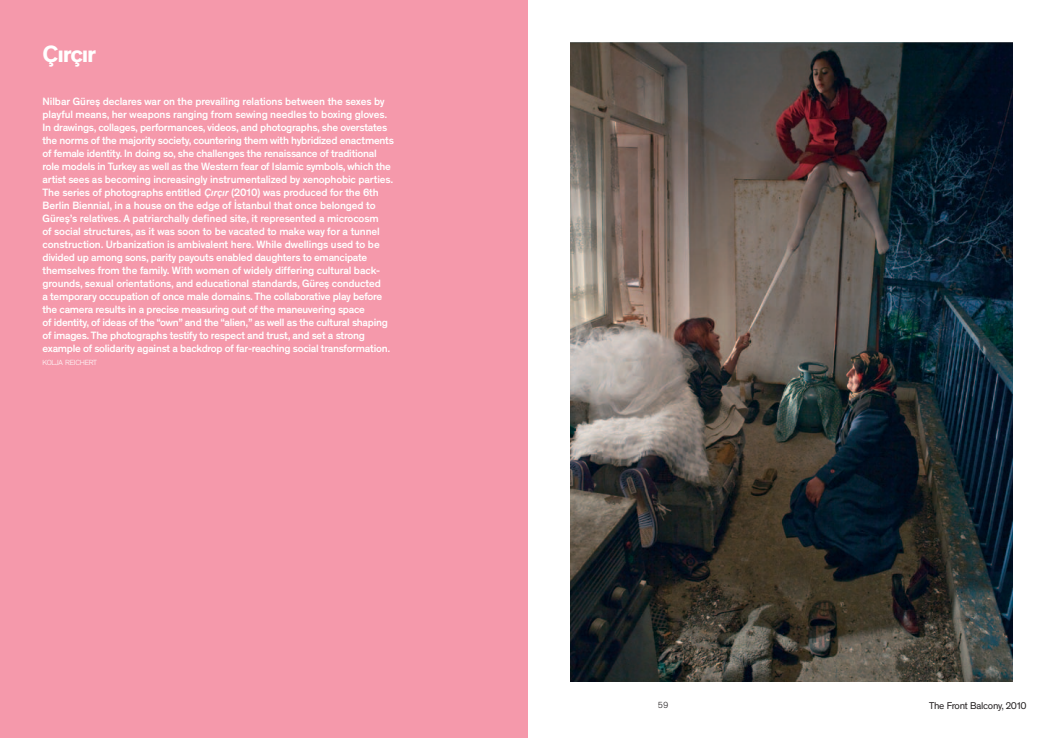
<style>
.page{position:relative;width:1055px;height:738px;background:#fff}
.page>*{position:absolute;margin:0;border:0;box-sizing:border-box;transform-origin:0 0}
.t1{font:700 24px "Theinhardt";letter-spacing:-.05em;color:#fff}
.t2{font:500 10.8px/13px "Theinhardt";letter-spacing:-.015em;color:#fff}
.t3{font:10px "Theinhardt";letter-spacing:-.025em;color:#231f20}
.t4{font:300 9px "Theinhardt";color:#231f20}
.t5{font:300 7.6px "Theinhardt";letter-spacing:-.035em;color:#fff}
.s1{font-style:italic}
</style>
<div class="page">
<div style="left:0;top:0;width:527px;height:737px;background:#f599ab"></div>
<img style="left:570px;top:43px;width:442px;height:637px">
<h1 class="t1" style="left:43px;top:39px;width:55px">Çırçır</h1>
<p class="t2" style="left:43px;top:95px;width:353px">Nilbar Güreş declares war on the prevailing relations between the sexes by playful means, her weapons ranging from sewing needles to boxing gloves.<br>In drawings, collages, performances, videos, and photographs, she overstates the norms of the majority society, countering them with hybridized enactments of female identity. In doing so, she challenges the renaissance of traditional role models in Turkey as well as the Western fear of Islamic symbols, which the artist sees as becoming increasingly instrumentalized by xenophobic parties.<br>The series of photographs entitled <span class="s1">Çırçır</span> (2010) was produced for the 6th Berlin Biennial, in a house on the edge of İstanbul that once belonged to Güreş’s relatives. A patriarchally defined site, it represented a microcosm<br>of social structures, as it was soon to be vacated to make way for a tunnel construction. Urbanization is ambivalent here. While dwellings used to be divided up among sons, parity payouts enabled daughters to emancipate themselves from the family. With women of widely differing cultural back&shy;grounds, sexual orientations, and educational standards, Güreş conducted<br>a temporary occupation of once male domains. The collaborative play before the camera results in a precise measuring out of the maneuvering space<br>of identity, of ideas of the “own” and the “alien,” as well as the cultural shaping of images. The photographs testify to respect and trust, and set a strong example of solidarity against a backdrop of far-reaching social transformation.</p>
<p class="t5" style="left:43px;top:357px;width:56px">KOLJA REICHERT</p>
<p class="t4" style="left:658px;top:699px;width:12px">59</p>
<p class="t3" style="left:929px;top:699px;width:99px">The Front Balcony, 2010</p>
</div>
